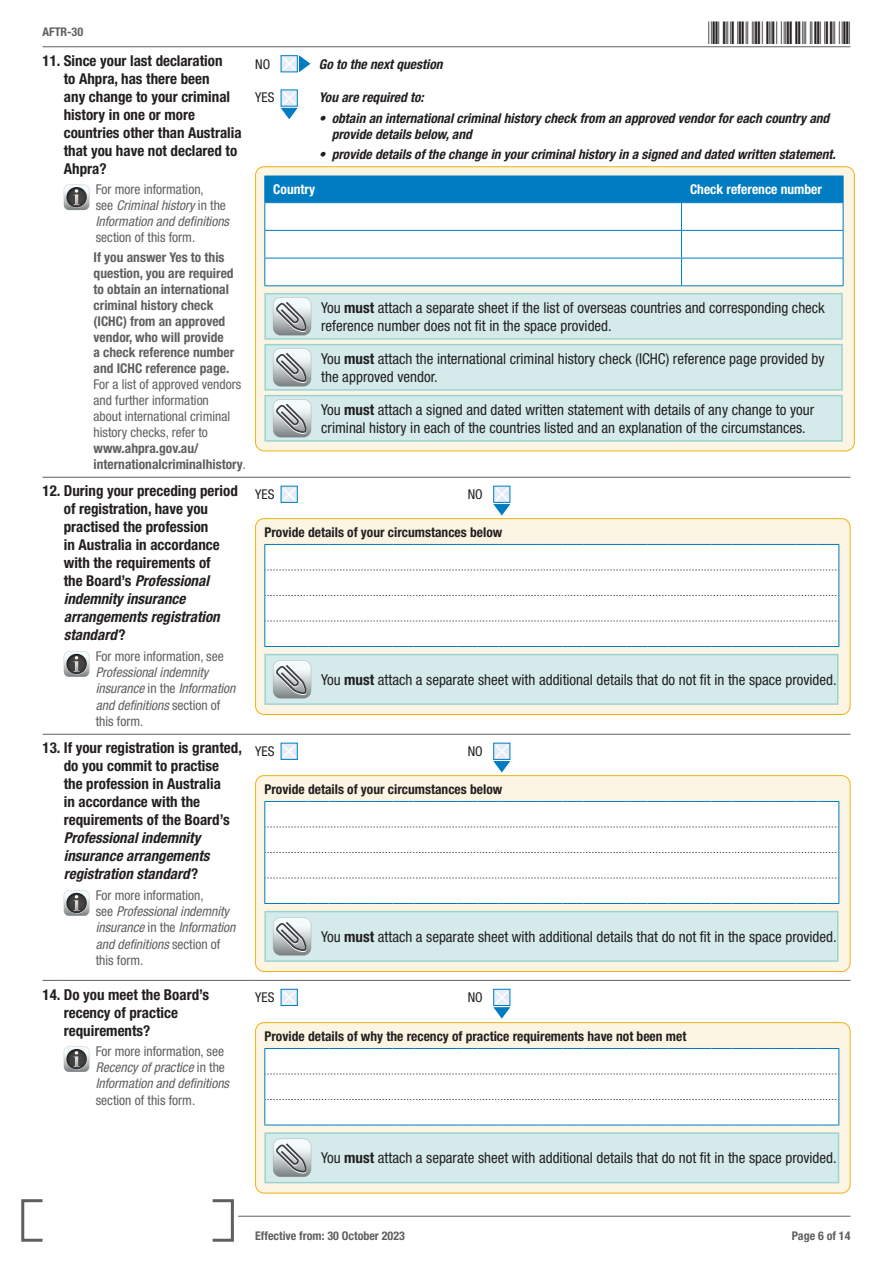
<style>
.page{position:relative;width:893px;height:1263px;background:#fff}
.page>*{position:absolute;margin:0;border:0;box-sizing:border-box;transform-origin:0 0}
.t1{font:30px "Free 3 of 9";letter-spacing:.1em;color:#231f20}
.attachment_box_text{font:condensed 15px/18px "Helvetica Neue LT Std";color:#231f20}
.Questions{font:700 condensed 15px/18px "Helvetica Neue LT Std";color:#231f20}
.Question_additional_info{font:700 condensed 13.5px/15.9px "Helvetica Neue LT Std";color:#5f5f62}
.Answer{font:italic 700 condensed 13.5px/16.2px "Helvetica Neue LT Std";color:#231f20}
.Question_additional_info-2{font:italic condensed 13.5px/16.2px "Helvetica Neue LT Std";color:#5f5f62}
.Question_additional_info-3{font:condensed 13.5px/15.9px "Helvetica Neue LT Std";color:#5f5f62}
.Answers_additional_text{font:700 condensed 13.5px "Helvetica Neue LT Std";color:#231f20}
.Question_additional_info-4{font:700 condensed 13.5px "Helvetica Neue LT Std";color:#fff}
.Answer-2{font:condensed 13.5px "Helvetica Neue LT Std";color:#231f20}
.t2{font:700 condensed 12px "Helvetica Neue LT Std";color:#5f5f62}
.s1{font-style:italic}
.s2{font-weight:400}
.s3{font-style:normal}
.s4{font-weight:700}
</style>
<div class="page">
<svg style="left:21px;top:1199px;width:213px;height:43px"></svg>
<hr style="left:238px;top:1216px;width:612px;height:1px;background:#5f5f62">
<hr style="left:43px;top:47px;width:807px;height:1px;background:#5f5f62">
<svg style="left:43px;top:477px;width:21px;height:1px"></svg>
<hr style="left:64px;top:477px;width:191px;height:1px;background:#5f5f62">
<hr style="left:255px;top:477px;width:595px;height:1px;background:#5f5f62">
<svg style="left:43px;top:734px;width:21px;height:1px"></svg>
<hr style="left:64px;top:734px;width:191px;height:1px;background:#5f5f62">
<hr style="left:255px;top:734px;width:595px;height:1px;background:#5f5f62">
<svg style="left:43px;top:980px;width:21px;height:1px"></svg>
<hr style="left:64px;top:980px;width:191px;height:1px;background:#5f5f62">
<hr style="left:255px;top:980px;width:595px;height:1px;background:#5f5f62">
<svg style="left:64px;top:185px;width:25px;height:25px"></svg>
<svg style="left:281px;top:55px;width:29px;height:17px"></svg>
<svg style="left:281px;top:90px;width:17px;height:29px"></svg>
<div style="left:256px;top:167px;width:598px;height:284px;background:#fcf5e4;border-radius:9px"></div>
<svg style="left:264px;top:176px;width:580px;height:109px;background:#b9dbee"></svg>
<hr style="left:264px;top:285px;width:417px;height:1px;background:#007cc2">
<hr style="left:681px;top:285px;width:162px;height:1px;background:#007cc2">
<div style="left:265px;top:294px;width:577px;height:45px;background:#d5ebeb"></div>
<div style="left:264px;top:293px;width:579px;height:47px;border:2px solid #9bd3d3"></div>
<svg style="left:273px;top:297px;width:38px;height:38px"></svg>
<div style="left:265px;top:345px;width:577px;height:45px;background:#d5ebeb"></div>
<div style="left:264px;top:344px;width:579px;height:47px;border:2px solid #9bd3d3"></div>
<svg style="left:273px;top:348px;width:38px;height:38px"></svg>
<div style="left:265px;top:396px;width:577px;height:45px;background:#d5ebeb"></div>
<div style="left:264px;top:395px;width:579px;height:47px;border:2px solid #9bd3d3"></div>
<svg style="left:273px;top:399px;width:38px;height:38px"></svg>
<div style="left:255px;top:166px;width:600px;height:285px;border:1px solid #efb211;border-radius:9px"></div>
<svg style="left:64px;top:651px;width:25px;height:26px"></svg>
<svg style="left:281px;top:486px;width:17px;height:17px"></svg>
<svg style="left:281px;top:486px;width:16px;height:16px"></svg>
<svg style="left:493px;top:486px;width:17px;height:29px"></svg>
<div style="left:256px;top:519px;width:594px;height:195px;background:#fcf5e4;border-radius:9px"></div>
<div style="left:264px;top:544px;width:575px;height:103px;background:#fff"></div>
<div style="left:265px;top:655px;width:573px;height:49px;background:#d5ebeb"></div>
<div style="left:264px;top:654px;width:574px;height:51px;border:2px solid #9bd3d3"></div>
<svg style="left:273px;top:660px;width:38px;height:38px"></svg>
<div style="left:255px;top:518px;width:595px;height:197px;border:1px solid #efb211;border-radius:9px"></div>
<svg style="left:64px;top:890px;width:25px;height:26px"></svg>
<svg style="left:281px;top:743px;width:17px;height:17px"></svg>
<svg style="left:281px;top:743px;width:16px;height:16px"></svg>
<svg style="left:493px;top:743px;width:17px;height:29px"></svg>
<div style="left:256px;top:776px;width:594px;height:195px;background:#fcf5e4;border-radius:9px"></div>
<div style="left:264px;top:801px;width:575px;height:103px;background:#fff"></div>
<div style="left:265px;top:911px;width:573px;height:50px;background:#d5ebeb"></div>
<div style="left:264px;top:911px;width:574px;height:51px;border:2px solid #9bd3d3"></div>
<svg style="left:273px;top:917px;width:38px;height:38px"></svg>
<div style="left:255px;top:775px;width:595px;height:197px;border:1px solid #efb211;border-radius:9px"></div>
<svg style="left:64px;top:1046px;width:25px;height:26px"></svg>
<div style="left:281px;top:989px;width:17px;height:17px;background:#2990cb;border:1px solid #007cc2"></div>
<svg style="left:281px;top:989px;width:16px;height:17px"></svg>
<svg style="left:493px;top:989px;width:17px;height:30px"></svg>
<div style="left:256px;top:1022px;width:594px;height:171px;background:#fcf5e4;border-radius:9px"></div>
<svg style="left:264px;top:1048px;width:575px;height:78px;background:#f5f9fb"></svg>
<div style="left:265px;top:1133px;width:573px;height:49px;background:#d5ebeb"></div>
<div style="left:264px;top:1132px;width:575px;height:51px;border:2px solid #9bd3d3"></div>
<svg style="left:273px;top:1139px;width:38px;height:38px"></svg>
<div style="left:255px;top:1022px;width:595px;height:171px;border:1px solid #efb211;border-radius:9px"></div>
<p class="t2" style="left:43px;top:25px;width:42px">AFTR-30</p>
<p class="Questions" style="left:43px;top:51px;width:181px">11. Since your last declaration</p>
<p class="Questions" style="left:64px;top:69px;width:179px">to Ahpra, has there been<br>any change to your criminal history in one or more countries other than Australia that you have not declared to<br>Ahpra?</p>
<p class="Question_additional_info-3" style="left:96px;top:181px;width:135px">For more information,<br>see <span class="s1">Criminal history</span> in the<br><span class="s1">Information and definitions </span>section of this form.</p>
<p class="Question_additional_info" style="left:94px;top:249px;width:154px">If you answer Yes to this question, you are required to obtain an international criminal history check (ICHC) from an approved vendor, who will provide<br>a check reference number and ICHC reference page.<br><span class="s2">For a list of approved vendors and further information<br>about international criminal history checks, refer to </span>www.ahpra.gov.au/ internationalcriminalhistory<span class="s2">.</span></p>
<p class="Questions" style="left:43px;top:482px;width:197px">12. During your preceding period</p>
<p class="Questions" style="left:64px;top:500px;width:157px">of registration, have you practised the profession in Australia in accordance with the requirements of the Board’s <span class="s1">Professional indemnity insurance arrangements registration standard</span>?</p>
<p class="Question_additional_info-2" style="left:96px;top:648px;width:141px"><span class="s3">For more information, see<br></span>Professional indemnity insurance <span class="s3">in the</span> Information and definitions <span class="s3">section of this form.</span></p>
<p class="Questions" style="left:43px;top:739px;width:201px">13. If your registration is granted,</p>
<p class="Questions" style="left:64px;top:757px;width:167px">do you commit to practise the profession in Australia in accordance with the requirements of the Board’s<br><span class="s1">Professional indemnity insurance arrangements registration standard</span>?</p>
<p class="Question_additional_info-2" style="left:96px;top:887px;width:141px"><span class="s3">For more information,<br>see</span> Professional indemnity insurance <span class="s3">in the</span> Information and definitions <span class="s3">section of this form.</span></p>
<p class="Questions" style="left:43px;top:985px;width:168px">14. Do you meet the Board’s</p>
<p class="Questions" style="left:64px;top:1003px;width:116px">recency of practice requirements?</p>
<p class="Question_additional_info-3" style="left:96px;top:1043px;width:135px">For more information, see<br><span class="s1">Recency of practice</span> in the<br><span class="s1">Information and definitions </span>section of this form.</p>
<h1 class="t1" style="left:709px;top:16px;width:143px">*AFTR-306*</h1>
<p class="Answer-2" style="left:255px;top:57px;width:17px">NO</p>
<p class="Answer" style="left:319px;top:56px;width:125px">Go to the next question</p>
<p class="Answer-2" style="left:255px;top:90px;width:21px">YES</p>
<p class="Answer" style="left:319px;top:90px;width:106px">You are required to:</p>
<p class="Answer" style="left:332px;top:110px;width:499px;text-indent:-13px">• obtain an international criminal history check from an approved vendor for each country and provide details below, and</p>
<p class="Answer" style="left:319px;top:147px;width:518px">• provide details of the change in your criminal history in a signed and dated written statement.</p>
<p class="Question_additional_info-4" style="left:273px;top:181px;width:43px">Country</p>
<p class="Question_additional_info-4" style="left:690px;top:181px;width:133px">Check reference number</p>
<p class="attachment_box_text" style="left:321px;top:298px;width:505px">You <span class="s4">must</span> attach a separate sheet if the list of overseas countries and corresponding check reference number does not fit in the space provided.</p>
<p class="attachment_box_text" style="left:321px;top:349px;width:505px">You <span class="s4">must</span> attach the international criminal history check (ICHC) reference page provided by the approved vendor.</p>
<p class="attachment_box_text" style="left:321px;top:400px;width:494px">You <span class="s4">must</span> attach a signed and dated written statement with details of any change to your criminal history in each of the countries listed and an explanation of the circumstances.</p>
<p class="Answer-2" style="left:255px;top:486px;width:21px">YES</p>
<p class="Answer-2" style="left:468px;top:486px;width:17px">NO</p>
<p class="Answers_additional_text" style="left:264px;top:524px;width:239px">Provide details of your circumstances below</p>
<p class="attachment_box_text" style="left:321px;top:670px;width:517px">You <span class="s4">must</span> attach a separate sheet with additional details that do not fit in the space provided.</p>
<p class="Answer-2" style="left:255px;top:743px;width:21px">YES</p>
<p class="Answer-2" style="left:468px;top:743px;width:17px">NO</p>
<p class="Answers_additional_text" style="left:264px;top:781px;width:239px">Provide details of your circumstances below</p>
<p class="attachment_box_text" style="left:321px;top:927px;width:517px">You <span class="s4">must</span> attach a separate sheet with additional details that do not fit in the space provided.</p>
<p class="Answer-2" style="left:255px;top:989px;width:21px">YES</p>
<p class="Answer-2" style="left:468px;top:989px;width:17px">NO</p>
<p class="Answers_additional_text" style="left:264px;top:1028px;width:423px">Provide details of why the recency of practice requirements have not been met</p>
<p class="attachment_box_text" style="left:321px;top:1149px;width:517px">You <span class="s4">must</span> attach a separate sheet with additional details that do not fit in the space provided.</p>
<p class="t2" style="left:255px;top:1228px;width:151px">Effective from: 30 October 2023</p>
<p class="t2" style="left:792px;top:1228px;width:60px">Page 6 of 14</p>
</div>
